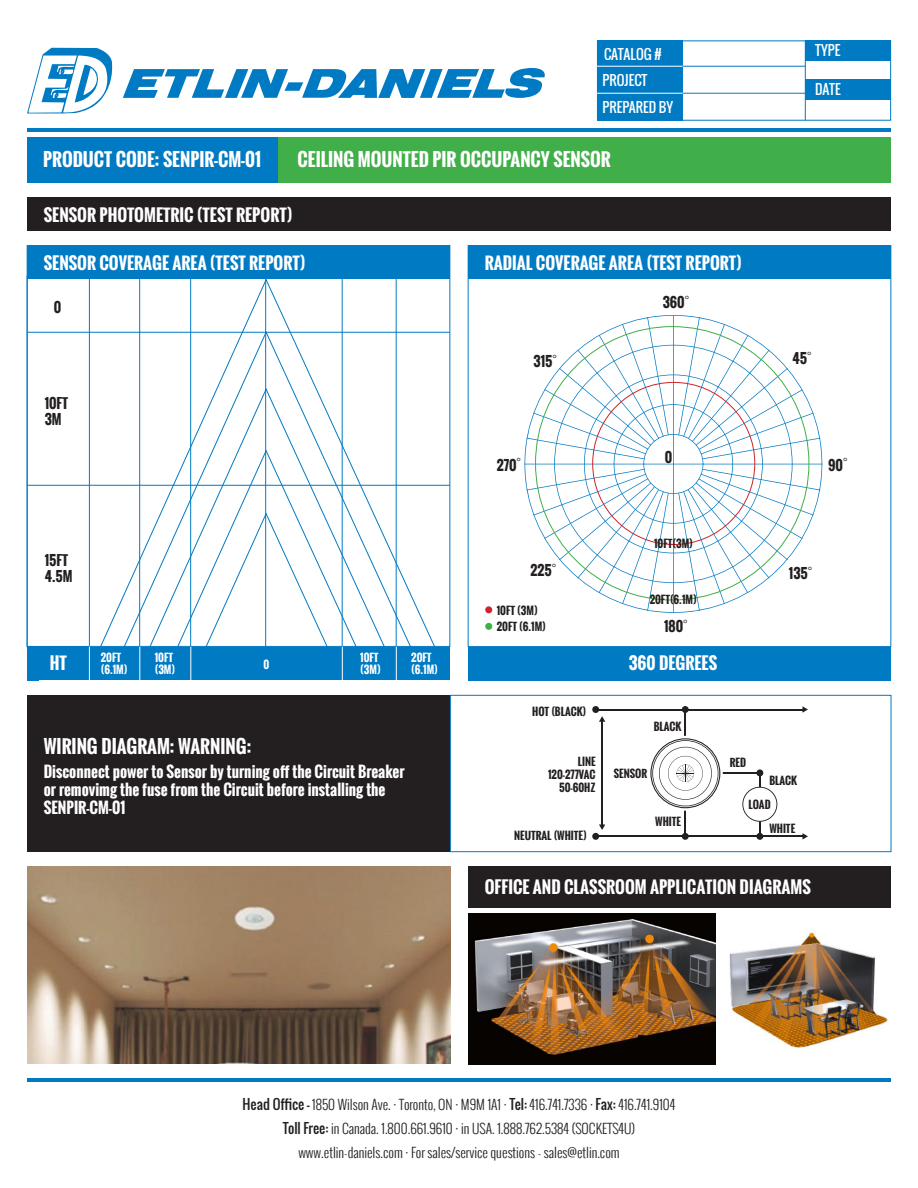
<style>
.page{position:relative;width:918px;height:1188px;background:#fff}
.page>*{position:absolute;margin:0;border:0;box-sizing:border-box;transform-origin:0 0}
.t1{font:700 18px "Oswald";color:#fff}
.t2{font:700 16.5px "Oswald";color:#fff}
.t3{font:700 15px/18px "Oswald";color:#fff}
.t4{font:300 13.5px "Oswald";color:#231f20}
.t5{font:700 13.5px "Oswald";color:#231f20}
.t6{font:13.5px "Oswald";color:#fff}
.t7{font:12px "Times";color:#231f20}
.t8{font:700 10.5px "Oswald";color:#231f20}
.t9{font:700 10.5px "Oswald";color:#fff}
.s1{font-weight:400}
</style>
<div class="page">
<hr style="left:27px;top:1078px;width:864px;height:4px;background:#007ac2">
<hr style="left:27px;top:128px;width:864px;height:3px;background:#007ac2">
<div style="left:54px;top:137px;width:837px;height:45px;background:#40ae49"></div>
<div style="left:27px;top:137px;width:251px;height:45px;background:#007ac2"></div>
<div style="left:597px;top:40px;width:86px;height:26px;background:#007ac2"></div>
<div style="left:805px;top:40px;width:86px;height:21px;background:#007ac2"></div>
<div style="left:805px;top:80px;width:86px;height:20px;background:#007ac2"></div>
<div style="left:597px;top:66px;width:86px;height:27px;background:#007ac2"></div>
<div style="left:597px;top:92px;width:86px;height:29px;background:#007ac2"></div>
<hr style="left:805px;top:40px;width:1px;height:81px;background:#007ac2">
<hr style="left:597px;top:66px;width:208px;height:1px;background:#007ac2">
<hr style="left:597px;top:93px;width:208px;height:1px;background:#007ac2">
<hr style="left:597px;top:93px;width:86px;height:1px;background:#fff">
<hr style="left:597px;top:66px;width:86px;height:1px;background:#fff">
<svg style="left:27px;top:48px;width:86px;height:65px"></svg>
<svg style="left:123px;top:68px;width:422px;height:30px"></svg>
<div style="left:27px;top:197px;width:864px;height:34px;background:#231f20"></div>
<div style="left:27px;top:647px;width:423px;height:34px;background:#007ac2"></div>
<div style="left:27px;top:276px;width:63px;height:371px;border:1px solid #007ac2"></div>
<div style="left:468px;top:647px;width:423px;height:34px;background:#007ac2"></div>
<div style="left:468px;top:245px;width:423px;height:34px;background:#007ac2"></div>
<div style="left:468px;top:866px;width:423px;height:42px;background:#231f20"></div>
<div style="left:27px;top:245px;width:423px;height:34px;background:#007ac2"></div>
<svg style="left:93px;top:279px;width:350px;height:53px"></svg>
<svg style="left:140px;top:333px;width:256px;height:56px"></svg>
<svg style="left:140px;top:389px;width:256px;height:61px"></svg>
<svg style="left:93px;top:450px;width:350px;height:63px"></svg>
<svg style="left:93px;top:513px;width:350px;height:168px"></svg>
<hr style="left:27px;top:332px;width:423px;height:1px;background:#007ac2">
<hr style="left:27px;top:485px;width:423px;height:1px;background:#007ac2">
<hr style="left:89px;top:647px;width:1px;height:34px;background:#fff">
<hr style="left:140px;top:647px;width:1px;height:34px;background:#fff">
<hr style="left:191px;top:647px;width:1px;height:34px;background:#fff">
<hr style="left:342px;top:647px;width:1px;height:34px;background:#fff">
<hr style="left:396px;top:647px;width:1px;height:34px;background:#fff">
<svg style="left:524px;top:315px;width:299px;height:298px"></svg>
<div style="left:485px;top:606px;width:7px;height:7px;background:#d1232a;border-radius:50%"></div>
<div style="left:485px;top:623px;width:7px;height:7px;background:#40ae49;border-radius:50%"></div>
<div style="left:450px;top:695px;width:441px;height:157px;border:1px solid #007ac2"></div>
<div style="left:27px;top:695px;width:423px;height:157px;background:#231f20"></div>
<img style="left:27px;top:866px;width:423px;height:198px">
<img style="left:468px;top:914px;width:247px;height:151px">
<img style="left:730px;top:932px;width:158px;height:116px">
<hr style="left:596px;top:709px;width:207px;height:1px;background:#231f20">
<svg style="left:802px;top:706px;width:6px;height:7px"></svg>
<div style="left:592px;top:706px;width:7px;height:7px;background:#231f20;border-radius:50%"></div>
<div style="left:682px;top:706px;width:7px;height:7px;background:#231f20;border-radius:50%"></div>
<div style="left:756px;top:769px;width:7px;height:7px;background:#231f20;border-radius:50%"></div>
<div style="left:682px;top:833px;width:7px;height:7px;background:#231f20;border-radius:50%"></div>
<div style="left:756px;top:833px;width:7px;height:7px;background:#231f20;border-radius:50%"></div>
<hr style="left:596px;top:836px;width:207px;height:1px;background:#231f20">
<svg style="left:802px;top:833px;width:6px;height:7px"></svg>
<div style="left:592px;top:833px;width:7px;height:7px;background:#231f20;border-radius:50%"></div>
<hr style="left:602px;top:721px;width:1px;height:104px;background:#231f20">
<svg style="left:599px;top:824px;width:6px;height:6px"></svg>
<svg style="left:599px;top:716px;width:6px;height:6px"></svg>
<hr style="left:684px;top:710px;width:1px;height:126px;background:#231f20">
<hr style="left:685px;top:772px;width:75px;height:1px;background:#231f20">
<hr style="left:759px;top:773px;width:2px;height:63px;background:#231f20">
<div style="left:648px;top:736px;width:75px;height:75px;background:#fff;border-radius:50%"></div>
<svg style="left:650px;top:738px;width:70px;height:70px"></svg>
<svg style="left:742px;top:787px;width:35px;height:35px"></svg>
<hr style="left:139px;top:276px;width:1px;height:371px;background:#007ac2">
<hr style="left:190px;top:276px;width:1px;height:371px;background:#007ac2">
<hr style="left:265px;top:276px;width:1px;height:371px;background:#007ac2">
<hr style="left:342px;top:276px;width:1px;height:371px;background:#007ac2">
<hr style="left:396px;top:276px;width:1px;height:371px;background:#007ac2">
<p class="t6" style="left:604px;top:44px;width:59px">CATALOG #</p>
<p class="t6" style="left:815px;top:40px;width:27px">TYPE</p>
<p class="t6" style="left:815px;top:79px;width:27px">DATE</p>
<p class="t6" style="left:603px;top:70px;width:47px">PROJECT</p>
<p class="t6" style="left:603px;top:97px;width:72px">PREPARED BY</p>
<p class="t1" style="left:43px;top:146px;width:219px">PRODUCT CODE: SENPIR-CM-01</p>
<p class="t1" style="left:298px;top:146px;width:315px">CEILING MOUNTED PIR OCCUPANCY SENSOR</p>
<p class="t2" style="left:44px;top:202px;width:250px">SENSOR PHOTOMETRIC (TEST REPORT)</p>
<p class="t2" style="left:44px;top:250px;width:263px">SENSOR COVERAGE AREA (TEST REPORT)</p>
<p class="t2" style="left:485px;top:250px;width:259px">RADIAL COVERAGE AREA (TEST REPORT)</p>
<p class="t5" style="left:54px;top:297px;width:9px">0</p>
<p class="t5" style="left:663px;top:293px;width:28px">360<sup>°</sup></p>
<p class="t5" style="left:45px;top:393px;width:25px">10FT</p>
<p class="t5" style="left:45px;top:409px;width:18px">3M</p>
<p class="t5" style="left:45px;top:550px;width:25px">15FT</p>
<p class="t5" style="left:45px;top:567px;width:29px">4.5M</p>
<p class="t5" style="left:534px;top:351px;width:25px">315<sup>°</sup></p>
<p class="t5" style="left:793px;top:348px;width:21px">45<sup>°</sup></p>
<p class="t5" style="left:665px;top:447px;width:9px">0</p>
<p class="t5" style="left:497px;top:455px;width:26px">270<sup>°</sup></p>
<p class="t5" style="left:828px;top:455px;width:21px">90<sup>°</sup></p>
<p class="t8" style="left:654px;top:536px;width:40px">10FT(3M)</p>
<p class="t7" style="left:552px;top:557px;width:6px">°</p>
<p class="t5" style="left:530px;top:561px;width:23px">225</p>
<p class="t7" style="left:808px;top:560px;width:6px">°</p>
<p class="t5" style="left:789px;top:564px;width:21px">135</p>
<p class="t8" style="left:497px;top:602px;width:42px">10FT (3M)</p>
<p class="t8" style="left:497px;top:619px;width:51px">20FT (6.1M)</p>
<p class="t8" style="left:650px;top:591px;width:48px">20FT(6.1M)</p>
<p class="t5" style="left:664px;top:617px;width:25px">180<sup>°</sup></p>
<p class="t9" style="left:101px;top:649px;width:22px">20FT</p>
<p class="t9" style="left:101px;top:662px;width:28px">(6.1M)</p>
<p class="t9" style="left:155px;top:649px;width:20px">10FT</p>
<p class="t9" style="left:155px;top:662px;width:22px">(3M)</p>
<p class="t9" style="left:360px;top:649px;width:20px">10FT</p>
<p class="t9" style="left:360px;top:662px;width:22px">(3M)</p>
<p class="t9" style="left:411px;top:649px;width:22px">20FT</p>
<p class="t9" style="left:411px;top:662px;width:28px">(6.1M)</p>
<p class="t2" style="left:50px;top:651px;width:19px">HT</p>
<p class="t2" style="left:629px;top:651px;width:90px">360 DEGREES</p>
<p class="t9" style="left:263px;top:656px;width:7px">0</p>
<p class="t1" style="left:44px;top:733px;width:209px">WIRING DIAGRAM: WARNING:</p>
<p class="t3" style="left:44px;top:763px;width:362px">Disconnect power to Sensor by turning off the Circuit Breaker or removimg the fuse from the Circuit before installing the<br>SENPIR-CM-01</p>
<p class="t8" style="left:532px;top:703px;width:55px">HOT (BLACK)</p>
<p class="t8" style="left:578px;top:754px;width:19px">LINE</p>
<p class="t8" style="left:548px;top:767px;width:49px">120-277VAC</p>
<p class="t8" style="left:559px;top:779px;width:38px">50-60HZ</p>
<p class="t8" style="left:514px;top:828px;width:74px">NEUTRAL (WHITE)</p>
<p class="t8" style="left:654px;top:719px;width:29px">BLACK</p>
<p class="t8" style="left:614px;top:766px;width:35px">SENSOR</p>
<p class="t8" style="left:655px;top:813px;width:27px">WHITE</p>
<p class="t8" style="left:730px;top:755px;width:18px">RED</p>
<p class="t8" style="left:769px;top:773px;width:29px">BLACK</p>
<p class="t8" style="left:748px;top:796px;width:24px">LOAD</p>
<p class="t8" style="left:769px;top:821px;width:27px">WHITE</p>
<p class="t2" style="left:485px;top:875px;width:328px">OFFICE AND CLASSROOM APPLICATION DIAGRAMS</p>
<p class="t4" style="left:243px;top:1095px;width:434px"><span class="s1">Head Office -</span> 1850 Wilson Ave. · Toronto, ON · M9M 1A1 · <span class="s1">Tel:</span> 416.741.7336 · <span class="s1">Fax:</span> 416.741.9104</p>
<p class="t4" style="left:283px;top:1119px;width:354px"><span class="s1">Toll Free:</span> in Canada. 1.800.661.9610 · in USA. 1.888.762.5384 (SOCKETS4U)</p>
<p class="t4" style="left:298px;top:1143px;width:323px">www.etlin-daniels.com · For sales/service questions - sales@etlin.com</p>
</div>
